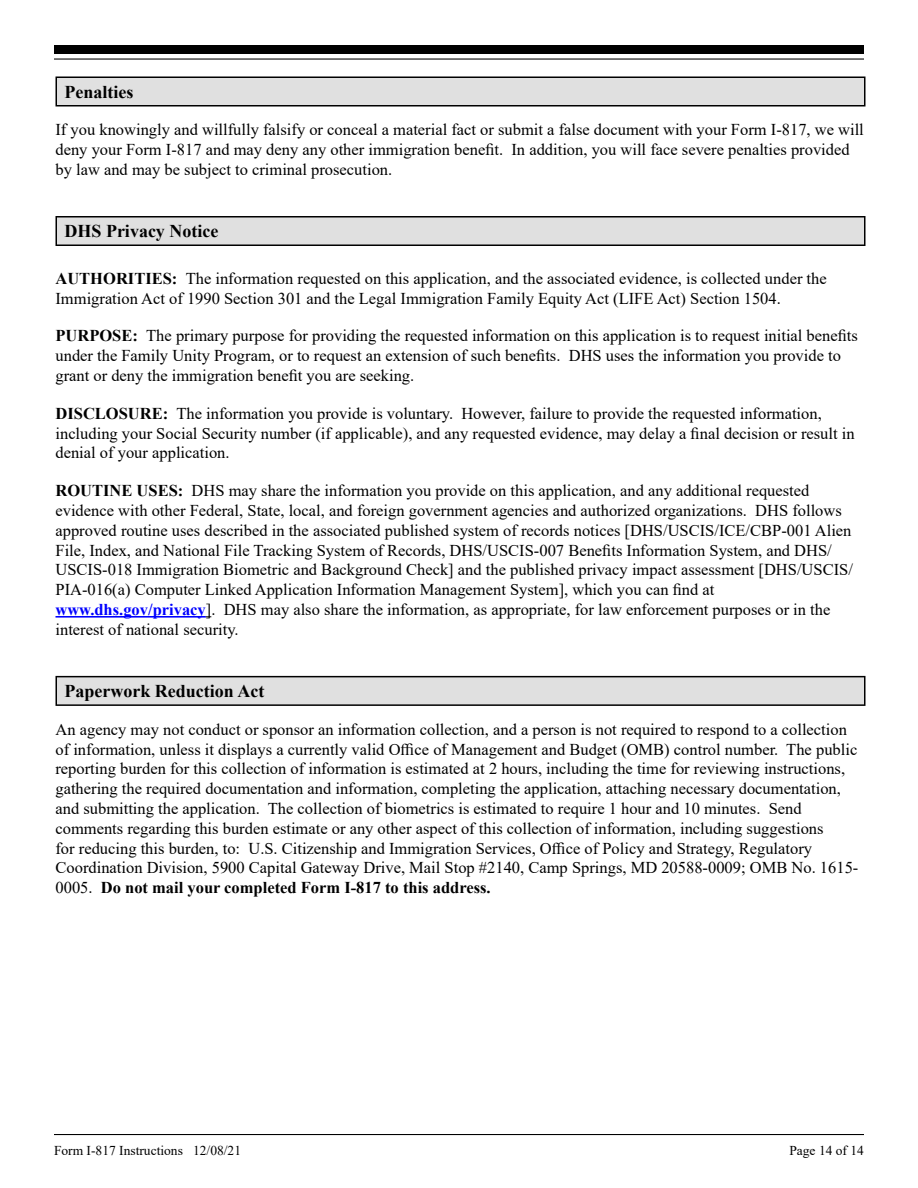
<style>
.page{position:relative;width:918px;height:1188px;background:#fff}
.page>*{position:absolute;margin:0;border:0;box-sizing:border-box;transform-origin:0 0}
.Section_Header_1__T{font:700 18px "Times New Roman";color:#000}
.Body_Extra_Space_1{font:16.5px/19.8px "Times New Roman";color:#000}
.Body_1__T{font:16.5px/19.8px "Times New Roman";color:#000}
.t1{font:13.5px "Times New Roman";color:#000}
.s1{font-weight:700}
.s2{font-weight:700;color:#00f}
</style>
<div class="page">
<hr style="left:54px;top:1134px;width:810px;height:1px;background:#000">
<div style="left:54px;top:45px;width:810px;height:9px;background:#000"></div>
<hr style="left:54px;top:58px;width:810px;height:2px;background:#000">
<div style="left:56px;top:76px;width:810px;height:30px;background:#000"></div>
<div style="left:57px;top:78px;width:807px;height:27px;background:#e0e0e0"></div>
<div style="left:56px;top:216px;width:810px;height:30px;background:#707070"></div>
<div style="left:57px;top:218px;width:807px;height:26px;background:#e0e0e0"></div>
<hr style="left:56px;top:616px;width:150px;height:2px;background:#00f">
<div style="left:56px;top:676px;width:810px;height:30px;background:#595959"></div>
<div style="left:57px;top:677px;width:807px;height:27px;background:#e0e0e0"></div>
<p class="Section_Header_1__T" style="left:64px;top:78px;width:70px">Penalties</p>
<p class="Body_1__T" style="left:56px;top:119px;width:810px">If you knowingly and willfully falsify or conceal a material fact or submit a false document with your Form I-817, we will deny your Form I-817 and may deny any other immigration benefit. In addition, you will face severe penalties provided by law and may be subject to criminal prosecution.</p>
<p class="Section_Header_1__T" style="left:64px;top:218px;width:155px">DHS Privacy Notice</p>
<p class="Body_Extra_Space_1" style="left:56px;top:268px;width:773px"><span class="s1">AUTHORITIES:</span> The information requested on this application, and the associated evidence, is collected under the<br>Immigration Act of 1990 Section 301 and the Legal Immigration Family Equity Act (LIFE Act) Section 1504.</p>
<p class="Body_Extra_Space_1" style="left:56px;top:325px;width:804px"><span class="s1">PURPOSE:</span> The primary purpose for providing the requested information on this application is to request initial benefits under the Family Unity Program, or to request an extension of such benefits. DHS uses the information you provide to grant or deny the immigration benefit you are seeking.</p>
<p class="Body_Extra_Space_1" style="left:56px;top:403px;width:801px"><span class="s1">DISCLOSURE:</span> The information you provide is voluntary. However, failure to provide the requested information, including your Social Security number (if applicable), and any requested evidence, may delay a final decision or result in denial of your application.</p>
<p class="Body_Extra_Space_1" style="left:56px;top:480px;width:799px"><span class="s1">ROUTINE USES:</span> DHS may share the information you provide on this application, and any additional requested evidence with other Federal, State, local, and foreign government agencies and authorized organizations. DHS follows approved routine uses described in the associated published system of records notices [DHS/USCIS/ICE/CBP-001 Alien File, Index, and National File Tracking System of Records, DHS/USCIS-007 Benefits Information System, and DHS/ USCIS-018 Immigration Biometric and Background Check] and the published privacy impact assessment [DHS/USCIS/ PIA-016(a) Computer Linked Application Information Management System], which you can find at <span class="s2">www.dhs.gov/privacy</span>]. DHS may also share the information, as appropriate, for law enforcement purposes or in the interest of national security.</p>
<p class="Section_Header_1__T" style="left:64px;top:678px;width:201px">Paperwork Reduction Act</p>
<p class="Body_1__T" style="left:56px;top:719px;width:804px">An agency may not conduct or sponsor an information collection, and a person is not required to respond to a collection of information, unless it displays a currently valid Office of Management and Budget (OMB) control number. The public reporting burden for this collection of information is estimated at 2 hours, including the time for reviewing instructions, gathering the required documentation and information, completing the application, attaching necessary documentation, and submitting the application. The collection of biometrics is estimated to require 1 hour and 10 minutes. Send comments regarding this burden estimate or any other aspect of this collection of information, including suggestions<br>for reducing this burden, to: U.S. Citizenship and Immigration Services, Office of Policy and Strategy, Regulatory Coordination Division, 5900 Capital Gateway Drive, Mail Stop #2140, Camp Springs, MD 20588-0009; OMB No. 1615- 0005. <span class="s1">Do not mail your completed Form I-817 to this address.</span></p>
<p class="t1" style="left:54px;top:1141px;width:189px">Form I-817 Instructions 12/08/21</p>
<p class="t1" style="left:789px;top:1141px;width:76px">Page 14 of 14</p>
</div>
